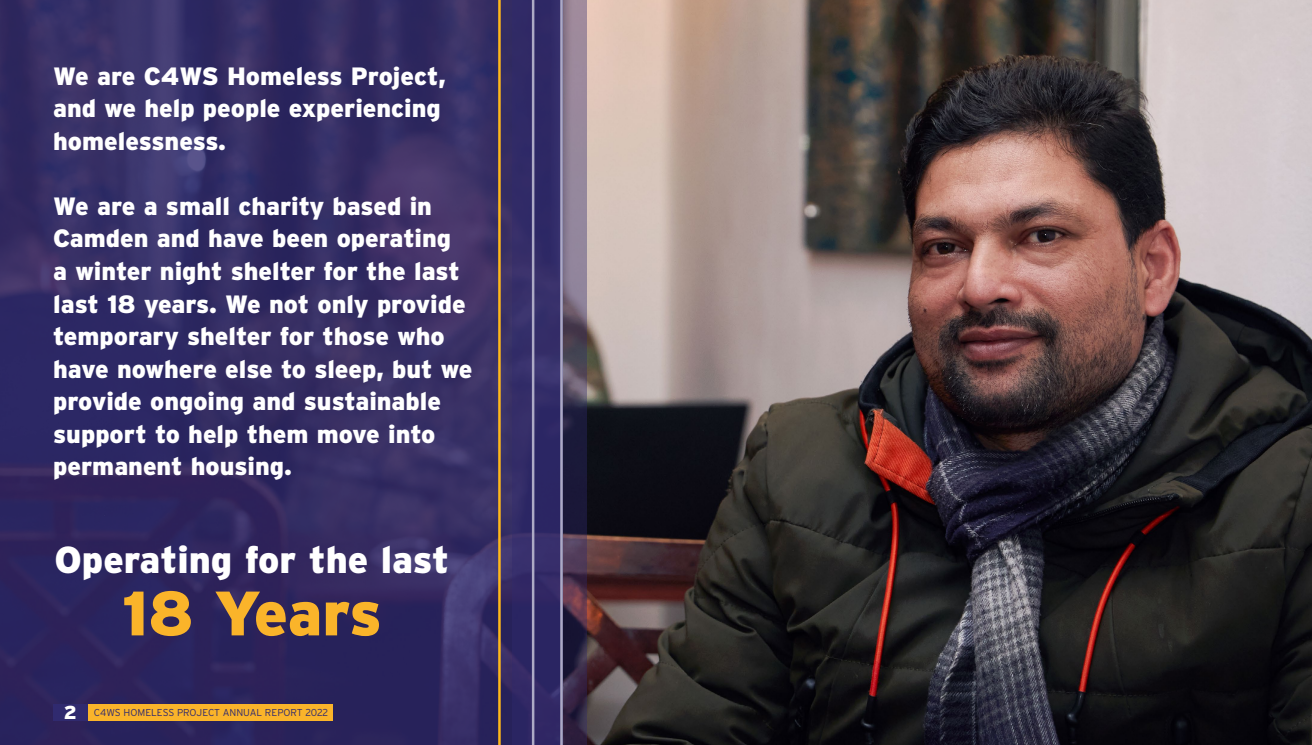
<style>
.page{position:relative;width:1312px;height:745px;background:#fff}
.page>*{position:absolute;margin:0;border:0;box-sizing:border-box;transform-origin:0 0}
.t1{font:900 62.5px "Interstate";letter-spacing:-.005em;color:#fab42a}
.t2{font:900 37.5px "Interstate";color:#fff}
.t3{font:900 25px/32.5px "Interstate";color:#fff}
.t4{font:300 10px "Interstate";color:#302a6f}
.s1{font-weight:900;font-size:18.75px;color:#fff}
</style>
<div class="page">
<img style="left:586px;top:0;width:725px;height:744px">
<svg style="left:0;top:0;width:512px;height:744px;background:#342c62"></svg>
<hr style="left:498px;top:0;width:2px;height:744px;background:#ffb81a">
<svg style="left:512px;top:0;width:74px;height:744px;background:#473e6d"></svg>
<div style="left:53px;top:703px;width:279px;height:16px;background:#fab42a"></div>
<div style="left:53px;top:703px;width:35px;height:16px;background:#302a6f"></div>
<p class="t3" style="left:53px;top:59px;width:394px">We are C4WS Homeless Project, and we help people experiencing homelessness.</p>
<p class="t3" style="left:53px;top:189px;width:421px">We are a small charity based in<br>Camden and have been operating<br>a winter night shelter for the last last 18 years. We not only provide temporary shelter for those who have nowhere else to sleep, but we provide ongoing and sustainable support to help them move into permanent housing.</p>
<h2 class="t2" style="left:54px;top:537px;width:396px">Operating for the last</h2>
<h1 class="t1" style="left:122px;top:577px;width:261px">18 Years</h1>
<p class="t4" style="left:64px;top:706px;width:266px"><span class="s1">2</span> C4WS HOMELESS PROJECT ANNUAL REPORT 2022</p>
</div>
